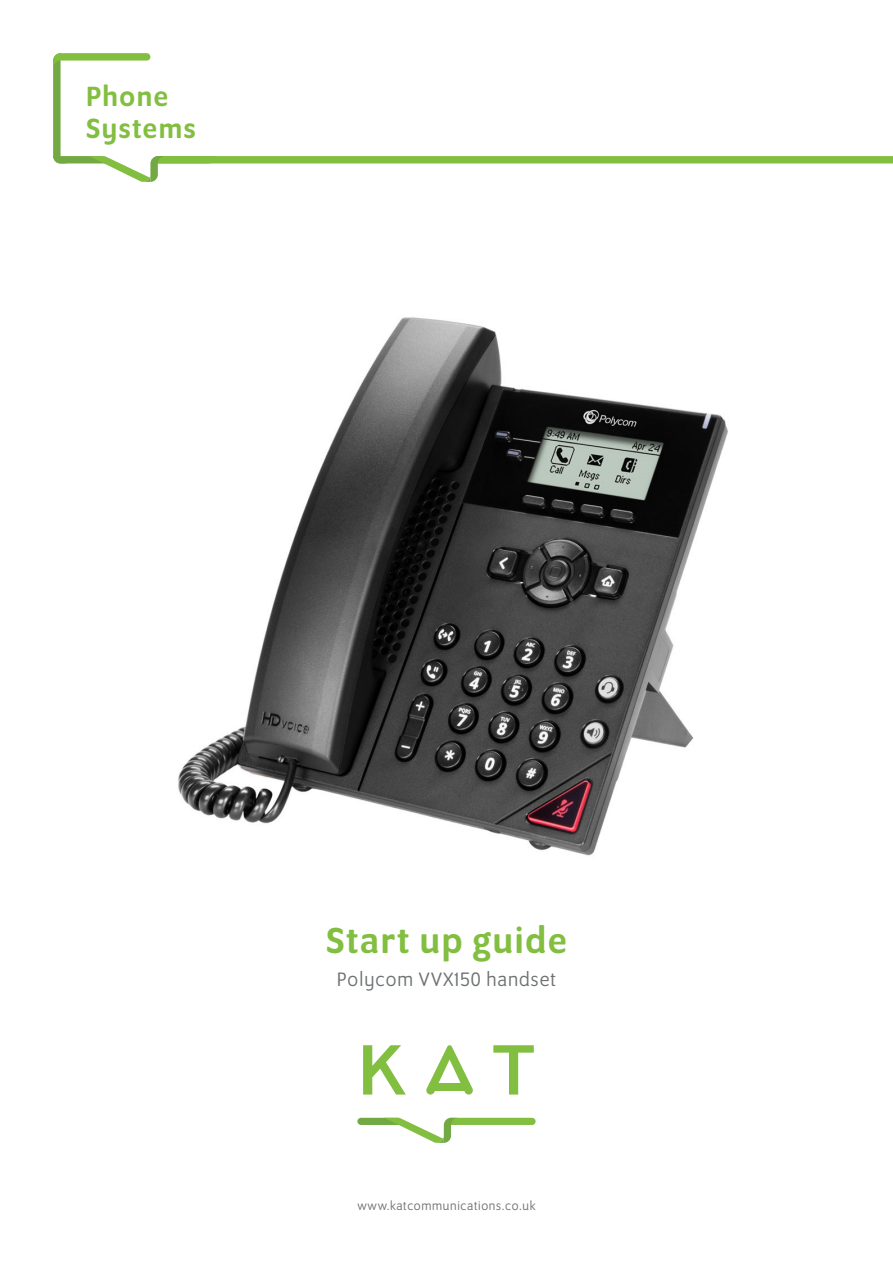
<style>
.page{position:relative;width:893px;height:1263px;background:#fff}
.page>*{position:absolute;margin:0;border:0;box-sizing:border-box;transform-origin:0 0}
.t1{font:500 39px "Program OT";letter-spacing:.05em;color:#82be40}
.t2{font:500 30px "Program OT";letter-spacing:.05em;color:#82be40}
.t3{font:21px "Program OT";letter-spacing:.05em;color:#6e7173}
.t4{font:13.5px "Program OT";letter-spacing:.05em;color:#6e7173}
</style>
<div class="page">
<svg style="left:53px;top:53px;width:840px;height:129px"></svg>
<svg style="left:363px;top:1045px;width:43px;height:49px"></svg>
<svg style="left:426px;top:1045px;width:47px;height:49px"></svg>
<svg style="left:493px;top:1045px;width:41px;height:49px"></svg>
<div style="left:447px;top:1118px;width:89px;height:7px;background:#82be40;border-radius:4px"></div>
<svg style="left:357px;top:1118px;width:98px;height:25px"></svg>
<img style="left:178px;top:317px;width:550px;height:539px">
<p class="t2" style="left:86px;top:79px;width:83px">Phone</p>
<p class="t2" style="left:86px;top:111px;width:111px">Systems</p>
<p class="t1" style="left:326px;top:919px;width:242px">Start up guide</p>
<p class="t3" style="left:337px;top:968px;width:220px">Polycom VVX150 handset</p>
<p class="t4" style="left:357px;top:1198px;width:180px">www.katcommunications.co.uk</p>
</div>
